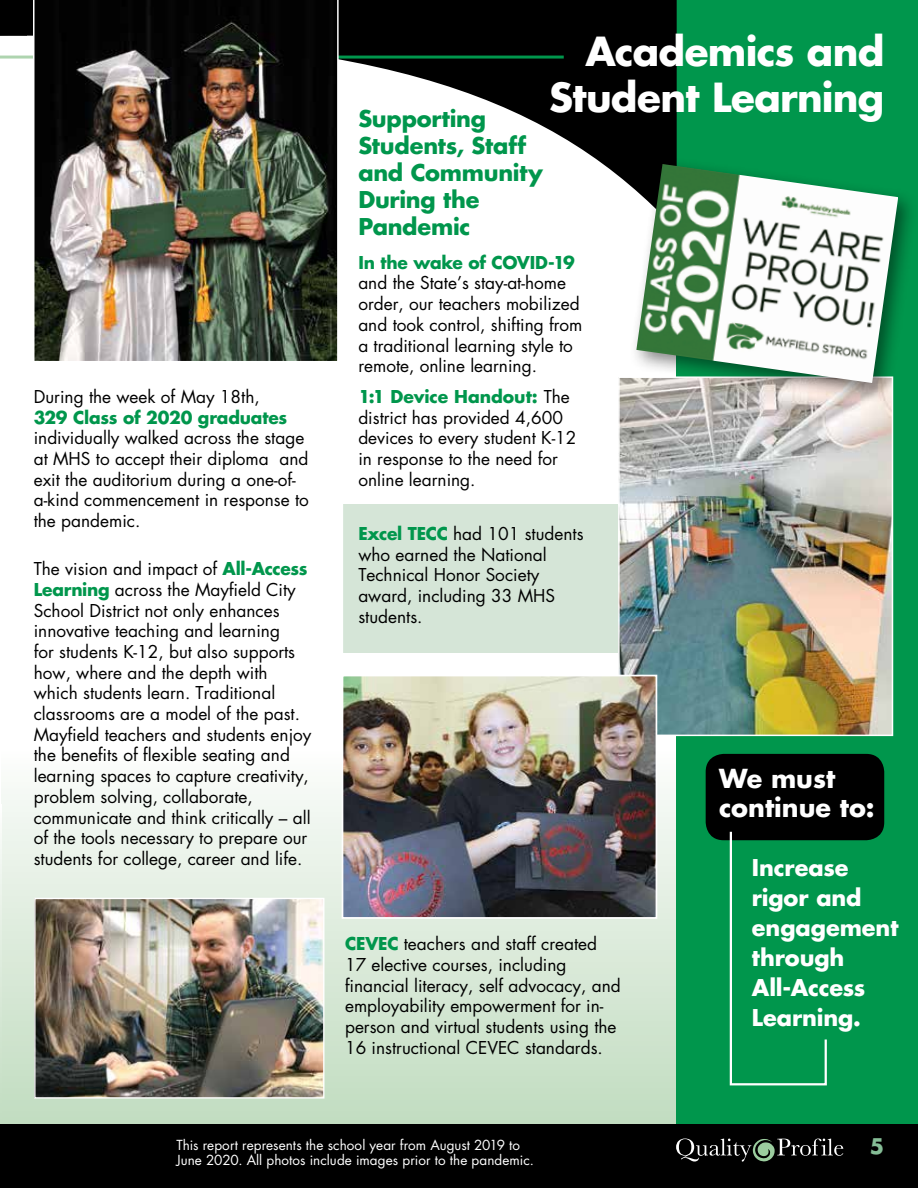
<style>
.page{position:relative;width:918px;height:1188px;background:#fff}
.page>*{position:absolute;margin:0;border:0;box-sizing:border-box;transform-origin:0 0}
.t1{font:700 39px/46.5px "Futura LT Pro";letter-spacing:-.02em;color:#fff;text-align:right}
.t2{font:700 25.5px/28.5px "Futura LT Pro";color:#fff}
.t3{font:700 22.5px/27px "Futura LT Pro";letter-spacing:-.01em;color:#00964c}
.t4{font:700 22.5px/30px "Futura LT Pro";letter-spacing:-.005em;color:#fff}
.t5{font:700 21px "Futura LT Pro";color:#85bd96}
.t6{font:17.25px/20.7px "Futura LT Pro";color:#000}
.t7{font:700 17.25px "Futura LT Pro";letter-spacing:-.01em;color:#00964c}
.t8{font:13.5px "Futura LT Pro";letter-spacing:.005em;color:#fff}
.s1{font-weight:700;color:#00964c}
</style>
<div class="page">
<div style="left:2px;top:747px;width:696px;height:377px;background:linear-gradient(to bottom,#fafcfb,#c0dbbf)"></div>
<div style="left:342px;top:503px;width:372px;height:151px;background:#d5e5d7;border:2px solid #fff"></div>
<svg style="left:0;top:844px;width:2px;height:280px"></svg>
<div style="left:677px;top:0;width:241px;height:1139px;background:#00964c"></div>
<svg style="left:339px;top:0;width:338px;height:185px;fill:#000"></svg>
<hr style="left:296px;top:56px;width:268px;height:3px;background:#00964c">
<div style="left:706px;top:754px;width:178px;height:86px;background:#000;border-radius:18px"></div>
<svg style="left:729px;top:831px;width:99px;height:255px"></svg>
<svg style="left:0;top:0;width:33px;height:59px"></svg>
<img style="left:34px;top:0;width:305px;height:361px">
<div style="left:0;top:1124px;width:918px;height:64px;background:#000"></div>
<svg style="left:676px;top:1139px;width:167px;height:23px"></svg>
<img style="left:36px;top:900px;width:286px;height:197px">
<div style="left:34px;top:898px;width:290px;height:201px;border:1px solid #fff"></div>
<img style="left:621px;top:379px;width:269px;height:354px">
<div style="left:618px;top:376px;width:275px;height:360px;border:2px solid #fff"></div>
<img style="left:345px;top:678px;width:309px;height:238px">
<div style="left:342px;top:675px;width:315px;height:244px;border:2px solid #fff"></div>
<div style="left:629px;top:157px;width:289px;height:247px;background:#000;opacity:.48"></div>
<img style="left:636px;top:164px;width:262px;height:219px">
<h1 class="t1" style="left:549px;top:27px;width:337px">Academics and<br>Student Learning</h1>
<h3 class="t3" style="left:358px;top:104px;width:186px">Supporting<br>Students, Staff and Community<br>During the<br>Pandemic</h3>
<p class="t6" style="left:34px;top:386px;width:228px">During the week of May 18th,</p>
<p class="t7" style="left:34px;top:404px;width:255px">329 Class of 2020 graduates</p>
<p class="t6" style="left:34px;top:427px;width:277px">individually walked across the stage at MHS to accept their diploma and exit the auditorium during a one-of&shy;a-kind commencement in response to the pandemic.</p>
<p class="t6" style="left:34px;top:558px;width:279px">The vision and impact of <span class="s1">All-Access Learning</span> across the Mayfield City School District not only enhances innovative teaching and learning<br>for students K-12, but also supports how, where and the depth with which students learn. Traditional classrooms are a model of the past.<br>Mayfield teachers and students enjoy the benefits of flexible seating and learning spaces to capture creativity, problem solving, collaborate, communicate and think critically – all of the tools necessary to prepare our students for college, career and life.</p>
<p class="t7" style="left:358px;top:249px;width:218px">In the wake of COVID-19</p>
<p class="t6" style="left:358px;top:273px;width:226px">and the State’s stay-at-home order, our teachers mobilized and took control, shifting from a traditional learning style to remote, online learning.</p>
<p class="t6" style="left:358px;top:386px;width:220px"><span class="s1">1:1 Device Handout:</span> The district has provided 4,600 devices to every student K-12 in response to the need for online learning.</p>
<p class="t6" style="left:358px;top:523px;width:227px"><span class="s1">Excel TECC</span> had 101 students who earned the National<br>Technical Honor Society award, including 33 MHS students.</p>
<p class="t6" style="left:345px;top:933px;width:277px"><span class="s1">CEVEC</span> teachers and staff created 17 elective courses, including financial literacy, self advocacy, and employability empowerment for in&shy;person and virtual students using the 16 instructional CEVEC standards.</p>
<h2 class="t2" style="left:719px;top:764px;width:157px">We must continue to:</h2>
<h3 class="t4" style="left:752px;top:851px;width:148px">Increase rigor and engagement through<br>All-Access<br>Learning.</h3>
<p class="t8" style="left:176px;top:1136px;width:345px">This report represents the school year from August 2019 to</p>
<p class="t5" style="left:870px;top:1130px;width:16px">5</p>
<p class="t8" style="left:176px;top:1151px;width:359px">June 2020. All photos include images prior to the pandemic.</p>
</div>
